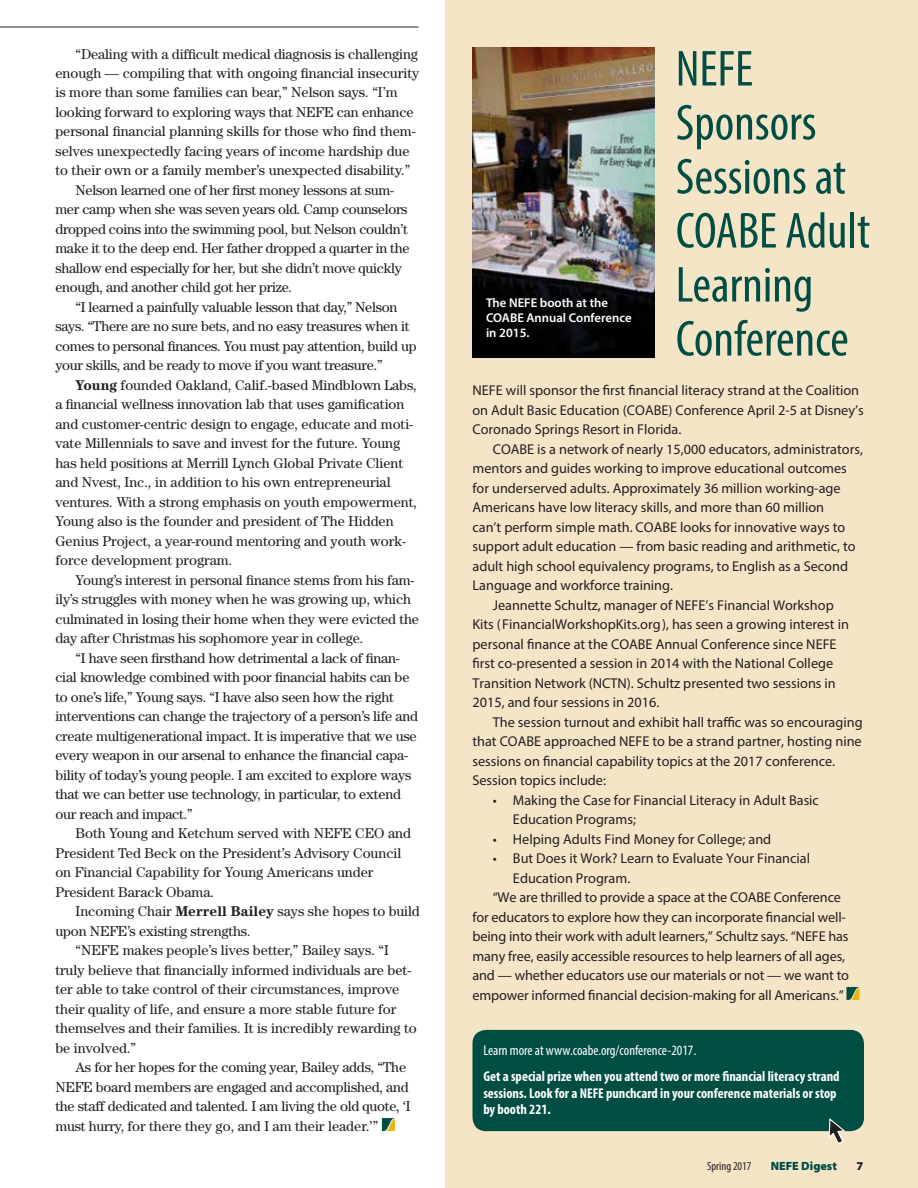
<style>
.page{position:relative;width:918px;height:1188px;background:#fff}
.page>*{position:absolute;margin:0;border:0;box-sizing:border-box;transform-origin:0 0}
.t1{font:condensed 51px/54px "Myriad Pro";color:#004d43}
.t2{font:14.25px "Century";letter-spacing:-.01em;color:#231f20}
.t3{font:14.25px/19.5px "Myriad Pro";color:#231f20}
.t4{font:700 condensed 14.25px/16.5px "Myriad Pro";color:#fff}
.t5{font:condensed 14.25px "Myriad Pro";color:#fff}
.t6{font:600 12.75px/15px "Myriad Pro";color:#fff}
.t7{font:condensed 12px "Myriad Pro";color:#231f20}
.t8{font:900 12px "Myriad Pro";color:#004d43}
.t9{font:900 12px "Myriad Pro";color:#231f20}
.s1{font-weight:700}
</style>
<div class="page">
<div style="left:446px;top:0;width:472px;height:1188px;background:#f5e5c7"></div>
<svg style="left:382px;top:1118px;width:13px;height:13px"></svg>
<svg style="left:846px;top:987px;width:13px;height:13px"></svg>
<img style="left:472px;top:47px;width:183px;height:311px">
<hr style="left:0;top:27px;width:418px;height:1px;background:#231f20">
<div style="left:472px;top:1030px;width:392px;height:101px;background:#004d43;border-radius:14px"></div>
<svg style="left:828px;top:1118px;width:18px;height:26px"></svg>
<p class="t2" style="left:76px;top:45px;width:344px">“Dealing with a difficult medical diagnosis is challenging</p>
<p class="t2" style="left:55px;top:65px;width:365px">enough — compiling that with ongoing financial insecurity</p>
<p class="t2" style="left:55px;top:84px;width:344px">is more than some families can bear,” Nelson says. “I’m</p>
<p class="t2" style="left:55px;top:104px;width:360px">looking forward to exploring ways that NEFE can enhance</p>
<p class="t2" style="left:55px;top:123px;width:362px">personal financial planning skills for those who find them-</p>
<p class="t2" style="left:55px;top:143px;width:356px">selves unexpectedly facing years of income hardship due</p>
<p class="t2" style="left:55px;top:162px;width:356px">to their own or a family member’s unexpected disability.”</p>
<p class="t2" style="left:76px;top:182px;width:320px">Nelson learned one of her first money lessons at sum-</p>
<p class="t2" style="left:55px;top:201px;width:354px">mer camp when she was seven years old. Camp counselors</p>
<p class="t2" style="left:55px;top:221px;width:354px">dropped coins into the swimming pool, but Nelson couldn’t</p>
<p class="t2" style="left:55px;top:240px;width:356px">make it to the deep end. Her father dropped a quarter in the</p>
<p class="t2" style="left:55px;top:260px;width:348px">shallow end especially for her, but she didn’t move quickly</p>
<p class="t2" style="left:55px;top:279px;width:238px">enough, and another child got her prize.</p>
<p class="t2" style="left:76px;top:299px;width:323px">“I learned a painfully valuable lesson that day,” Nelson</p>
<p class="t2" style="left:55px;top:318px;width:356px">says. “There are no sure bets, and no easy treasures when it</p>
<p class="t2" style="left:55px;top:338px;width:363px">comes to personal finances. You must pay attention, build up</p>
<p class="t2" style="left:55px;top:357px;width:329px">your skills, and be ready to move if you want treasure.”</p>
<p class="t2" style="left:76px;top:377px;width:343px"><span class="s1">Young</span> founded Oakland, Calif.-based Mindblown Labs,</p>
<p class="t2" style="left:55px;top:396px;width:351px">a financial wellness innovation lab that uses gamification</p>
<p class="t2" style="left:55px;top:416px;width:359px">and customer-centric design to engage, educate and moti-</p>
<p class="t2" style="left:55px;top:435px;width:346px">vate Millennials to save and invest for the future. Young</p>
<p class="t2" style="left:55px;top:455px;width:349px">has held positions at Merrill Lynch Global Private Client</p>
<p class="t2" style="left:55px;top:474px;width:337px">and Nvest, Inc., in addition to his own entrepreneurial</p>
<p class="t2" style="left:55px;top:494px;width:363px">ventures. With a strong emphasis on youth empowerment,</p>
<p class="t2" style="left:55px;top:513px;width:340px">Young also is the founder and president of The Hidden</p>
<p class="t2" style="left:55px;top:533px;width:352px">Genius Project, a year-round mentoring and youth work-</p>
<p class="t2" style="left:55px;top:552px;width:178px">force development program.</p>
<p class="t2" style="left:76px;top:572px;width:340px">Young’s interest in personal finance stems from his fam-</p>
<p class="t2" style="left:55px;top:591px;width:357px">ily’s struggles with money when he was growing up, which</p>
<p class="t2" style="left:55px;top:611px;width:365px">culminated in losing their home when they were evicted the</p>
<p class="t2" style="left:55px;top:630px;width:310px">day after Christmas his sophomore year in college.</p>
<p class="t2" style="left:76px;top:650px;width:326px">“I have seen firsthand how detrimental a lack of finan-</p>
<p class="t2" style="left:55px;top:669px;width:356px">cial knowledge combined with poor financial habits can be</p>
<p class="t2" style="left:55px;top:689px;width:340px">to one’s life,” Young says. “I have also seen how the right</p>
<p class="t2" style="left:55px;top:708px;width:364px">interventions can change the trajectory of a person’s life and</p>
<p class="t2" style="left:55px;top:728px;width:363px">create multigenerational impact. It is imperative that we use</p>
<p class="t2" style="left:55px;top:747px;width:354px">every weapon in our arsenal to enhance the financial capa-</p>
<p class="t2" style="left:55px;top:767px;width:357px">bility of today’s young people. I am excited to explore ways</p>
<p class="t2" style="left:55px;top:786px;width:347px">that we can better use technology, in particular, to extend</p>
<p class="t2" style="left:55px;top:806px;width:139px">our reach and impact.”</p>
<p class="t2" style="left:76px;top:825px;width:337px">Both Young and Ketchum served with NEFE CEO and</p>
<p class="t2" style="left:55px;top:845px;width:348px">President Ted Beck on the President’s Advisory Council</p>
<p class="t2" style="left:55px;top:864px;width:320px">on Financial Capability for Young Americans under</p>
<p class="t2" style="left:55px;top:884px;width:160px">President Barack Obama.</p>
<p class="t2" style="left:76px;top:903px;width:346px">Incoming Chair <span class="s1">Merrell Bailey</span> says she hopes to build</p>
<p class="t2" style="left:55px;top:923px;width:197px">upon NEFE’s existing strengths.</p>
<p class="t2" style="left:76px;top:942px;width:315px">“NEFE makes people’s lives better,” Bailey says. “I</p>
<p class="t2" style="left:55px;top:962px;width:357px">truly believe that financially informed individuals are bet-</p>
<p class="t2" style="left:55px;top:981px;width:346px">ter able to take control of their circumstances, improve</p>
<p class="t2" style="left:55px;top:1001px;width:342px">their quality of life, and ensure a more stable future for</p>
<p class="t2" style="left:55px;top:1020px;width:363px">themselves and their families. It is incredibly rewarding to</p>
<p class="t2" style="left:55px;top:1039px;width:82px">be involved.”</p>
<p class="t2" style="left:76px;top:1059px;width:332px">As for her hopes for the coming year, Bailey adds, “The</p>
<p class="t2" style="left:55px;top:1078px;width:355px">NEFE board members are engaged and accomplished, and</p>
<p class="t2" style="left:55px;top:1098px;width:357px">the staff dedicated and talented. I am living the old quote, ‘I</p>
<p class="t2" style="left:55px;top:1117px;width:324px">must hurry, for there they go, and I am their leader.’”</p>
<p class="t6" style="left:486px;top:294px;width:147px">The NEFE booth at the<br>COABE Annual Conference in 2015.</p>
<h1 class="t1" style="left:676px;top:41px;width:196px">NEFE<br>Sponsors<br>Sessions at<br>COABE Adult<br>Learning<br>Conference</h1>
<p class="t3" style="left:472px;top:381px;width:393px">NEFE will sponsor the first financial literacy strand at the Coalition on Adult Basic Education (COABE) Conference April 2-5 at Disney’s<br>Coronado Springs Resort in Florida.</p>
<p class="t3" style="left:493px;top:439px;width:372px">COABE is a network of nearly 15,000 educators, administrators,</p>
<p class="t3" style="left:472px;top:459px;width:376px">mentors and guides working to improve educational outcomes</p>
<p class="t3" style="left:472px;top:478px;width:370px">for underserved adults. Approximately 36 million working-age</p>
<p class="t3" style="left:472px;top:498px;width:353px">Americans have low literacy skills, and more than 60 million</p>
<p class="t3" style="left:472px;top:517px;width:374px">can’t perform simple math. COABE looks for innovative ways to</p>
<p class="t3" style="left:472px;top:537px;width:385px">support adult education — from basic reading and arithmetic, to</p>
<p class="t3" style="left:472px;top:556px;width:377px">adult high school equivalency programs, to English as a Second</p>
<p class="t3" style="left:472px;top:576px;width:202px">Language and workforce training.</p>
<p class="t3" style="left:493px;top:595px;width:343px">Jeannette Schultz, manager of NEFE’s Financial Workshop</p>
<p class="t3" style="left:472px;top:615px;width:378px">Kits ( FinancialWorkshopKits.org ), has seen a growing interest in</p>
<p class="t3" style="left:472px;top:634px;width:366px">personal finance at the COABE Annual Conference since NEFE</p>
<p class="t3" style="left:472px;top:654px;width:362px">first co-presented a session in 2014 with the National College</p>
<p class="t3" style="left:472px;top:673px;width:365px">Transition Network (NCTN). Schultz presented two sessions in</p>
<p class="t3" style="left:472px;top:693px;width:188px">2015, and four sessions in 2016.</p>
<p class="t3" style="left:493px;top:712px;width:371px">The session turnout and exhibit hall traffic was so encouraging</p>
<p class="t3" style="left:472px;top:732px;width:391px">that COABE approached NEFE to be a strand partner, hosting nine</p>
<p class="t3" style="left:472px;top:751px;width:364px">sessions on financial capability topics at the 2017 conference.</p>
<p class="t3" style="left:472px;top:771px;width:135px">Session topics include:</p>
<p class="t3" style="left:513px;top:790px;width:308px;text-indent:-20px">• Making the Case for Financial Literacy in Adult Basic<br>Education Programs;</p>
<p class="t3" style="left:493px;top:829px;width:280px">• Helping Adults Find Money for College; and</p>
<p class="t3" style="left:493px;top:849px;width:319px">• But Does it Work? Learn to Evaluate Your Financial</p>
<p class="t3" style="left:513px;top:868px;width:119px">Education Program.</p>
<p class="t3" style="left:493px;top:888px;width:350px">“We are thrilled to provide a space at the COABE Conference</p>
<p class="t3" style="left:472px;top:907px;width:375px">for educators to explore how they can incorporate financial well-</p>
<p class="t3" style="left:472px;top:927px;width:378px">being into their work with adult learners,” Schultz says. “NEFE has</p>
<p class="t3" style="left:472px;top:946px;width:374px">many free, easily accessible resources to help learners of all ages,</p>
<p class="t3" style="left:472px;top:966px;width:378px">and — whether educators use our materials or not — we want to</p>
<p class="t3" style="left:472px;top:985px;width:373px">empower informed financial decision-making for all Americans.”</p>
<p class="t5" style="left:483px;top:1041px;width:215px">Learn more at www.coabe.org/conference-2017 .</p>
<p class="t4" style="left:483px;top:1068px;width:358px">Get a special prize when you attend two or more financial literacy strand sessions. Look for a NEFE punchcard in your conference materials or stop by booth 221.</p>
<p class="t7" style="left:707px;top:1159px;width:46px">Spring 2017</p>
<p class="t8" style="left:771px;top:1158px;width:68px">NEFE Digest</p>
<p class="t9" style="left:857px;top:1158px;width:8px">7</p>
</div>
